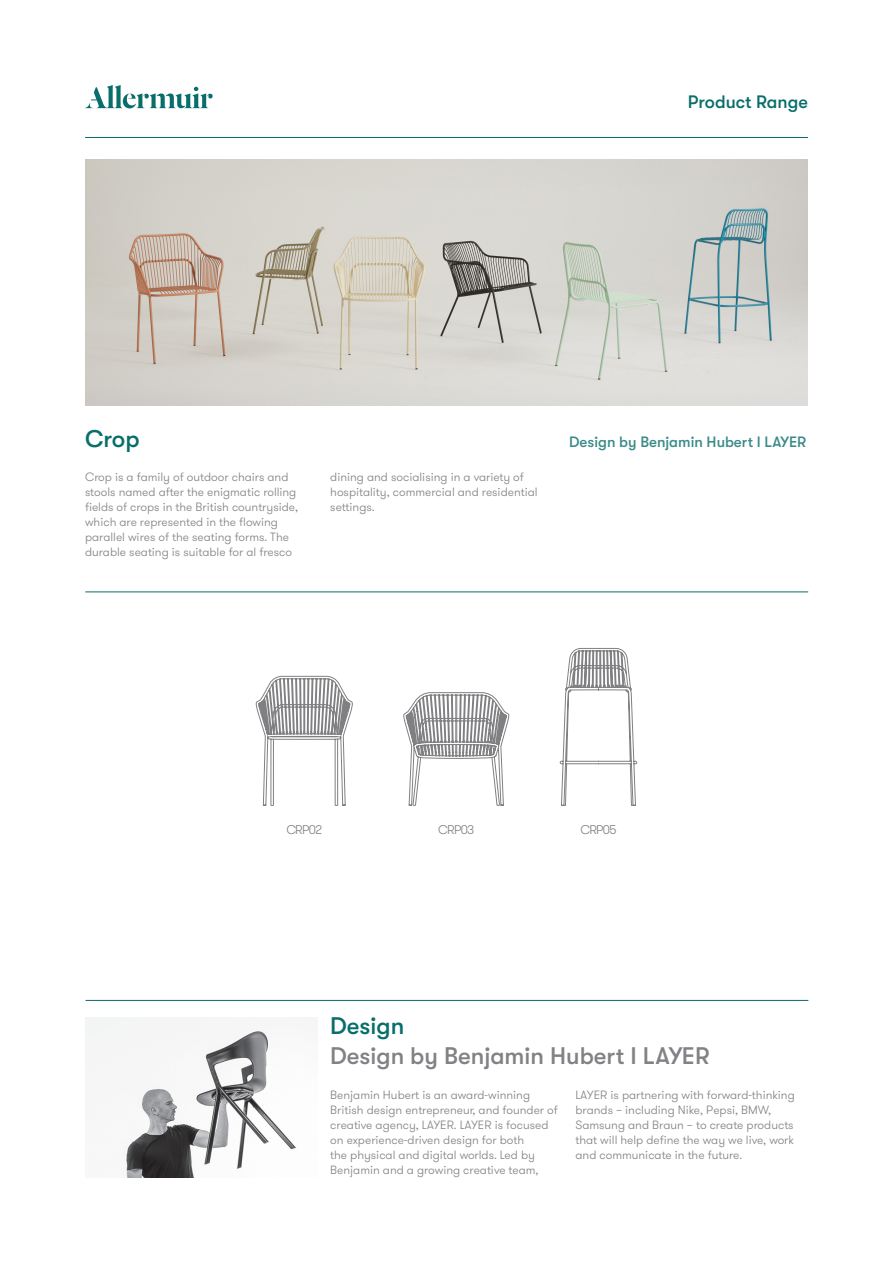
<style>
.page{position:relative;width:893px;height:1263px;background:#fff}
.page>*{position:absolute;margin:0;border:0;box-sizing:border-box;transform-origin:0 0}
.t1{font:500 24px "GT Walsheim";color:#808285}
.t2{font:500 24px "GT Walsheim";color:#086e6b}
.t3{font:500 18px "GT Walsheim";color:#086e6b}
.t4{font:500 15px "GT Walsheim";color:#398b89}
.t5{font:300 12.6px "GT Walsheim";letter-spacing:-.065em;color:#808285}
.t6{font:300 12px/15px "GT Walsheim";color:#808285}
</style>
<div class="page">
<hr style="left:85px;top:592px;width:723px;height:1px;background:#086e6b">
<hr style="left:85px;top:137px;width:723px;height:1px;background:#086e6b">
<svg style="left:85px;top:85px;width:128px;height:23px"></svg>
<img style="left:85px;top:159px;width:723px;height:246px">
<img style="left:85px;top:1017px;width:232px;height:161px">
<hr style="left:86px;top:1000px;width:722px;height:1px;background:#086e6b">
<svg style="left:256px;top:675px;width:97px;height:131px"></svg>
<svg style="left:403px;top:692px;width:106px;height:114px"></svg>
<svg style="left:560px;top:648px;width:77px;height:158px"></svg>
<h2 class="t3" style="left:688px;top:92px;width:122px">Product Range</h2>
<h1 class="t2" style="left:85px;top:426px;width:56px">Crop</h1>
<p class="t4" style="left:569px;top:434px;width:239px">Design by Benjamin Hubert I LAYER</p>
<p class="t6" style="left:85px;top:470px;width:214px">Crop is a family of outdoor chairs and stools named after the enigmatic rolling fields of crops in the British countryside, which are represented in the flowing parallel wires of the seating forms. The durable seating is suitable for al fresco</p>
<p class="t6" style="left:330px;top:470px;width:209px">dining and socialising in a variety of hospitality, commercial and residential settings.</p>
<p class="t5" style="left:286px;top:821px;width:37px">CRP02</p>
<p class="t5" style="left:438px;top:821px;width:37px">CRP03</p>
<p class="t5" style="left:580px;top:821px;width:38px">CRP05</p>
<h1 class="t2" style="left:330px;top:1012px;width:76px">Design</h1>
<h1 class="t1" style="left:330px;top:1042px;width:381px">Design by Benjamin Hubert I LAYER</h1>
<p class="t6" style="left:330px;top:1088px;width:229px">Benjamin Hubert is an award-winning British design entrepreneur, and founder of creative agency, LAYER. LAYER is focused on experience-driven design for both<br>the physical and digital worlds. Led by Benjamin and a growing creative team,</p>
<p class="t6" style="left:575px;top:1088px;width:221px">LAYER is partnering with forward-thinking brands – including Nike, Pepsi, BMW, Samsung and Braun – to create products that will help define the way we live, work and communicate in the future.</p>
</div>
